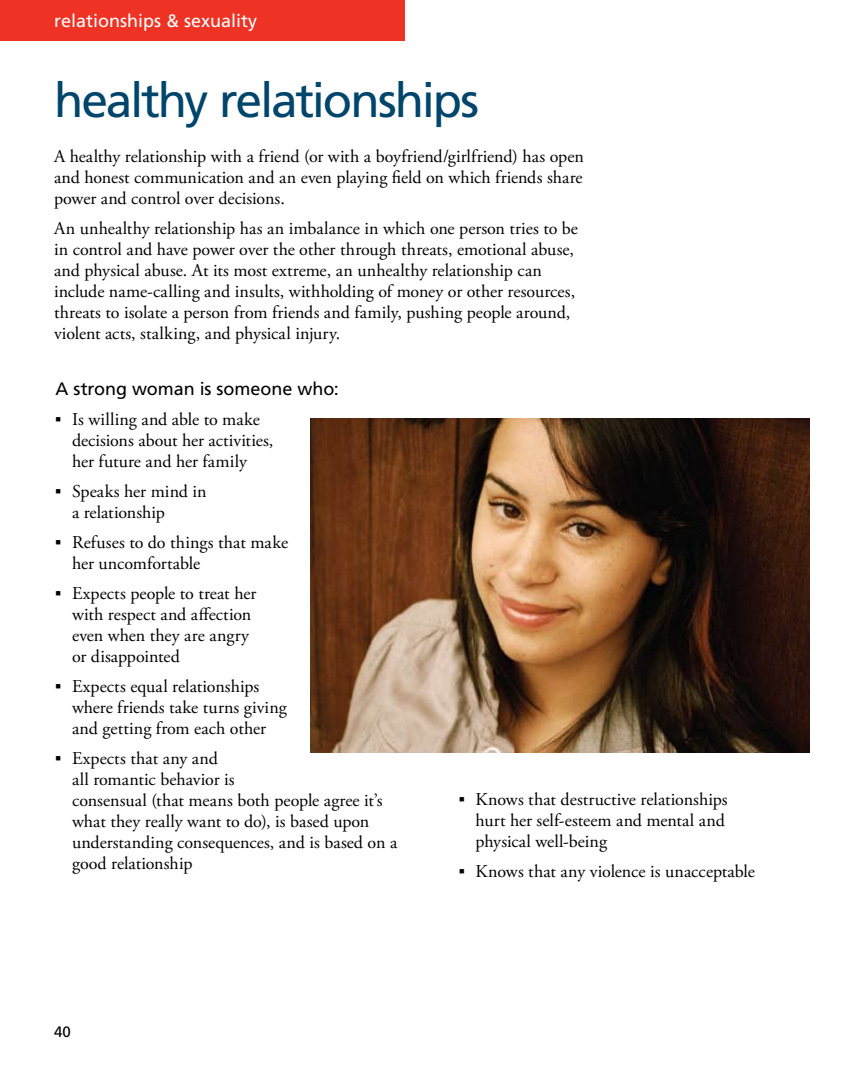
<style>
.page{position:relative;width:864px;height:1080px;background:#fff}
.page>*{position:absolute;margin:0;border:0;box-sizing:border-box;transform-origin:0 0}
.t1{font:48px "Frutiger LT Std";letter-spacing:-.045em;color:#00456b}
.t2{font:18px/21px "Adobe Garamond Pro";color:#000}
.t3{font:18px "Frutiger LT Std";letter-spacing:-.005em;color:#000}
.t4{font:18px "Frutiger LT Std";color:#fff}
.t5{font:15px "Frutiger LT Std";color:#000}
</style>
<div class="page">
<div style="left:0;top:0;width:405px;height:40px;background:#ee3224"></div>
<img style="left:311px;top:419px;width:499px;height:334px">
<p class="t4" style="left:54px;top:10px;width:205px">relationships &amp; sexuality</p>
<h1 class="t1" style="left:54px;top:72px;width:427px">healthy relationships</h1>
<p class="t2" style="left:54px;top:146px;width:531px;text-align:justify">A healthy relationship with a friend (or with a boyfriend/girlfriend) has open and honest communication and an even playing field on which friends share power and control over decisions.</p>
<p class="t2" style="left:54px;top:218px;width:526px">An unhealthy relationship has an imbalance in which one person tries to be in control and have power over the other through threats, emotional abuse, and physical abuse. At its most extreme, an unhealthy relationship can include name-calling and insults, withholding of money or other resources, threats to isolate a person from friends and family, pushing people around, violent acts, stalking, and physical injury.</p>
<p class="t3" style="left:56px;top:378px;width:285px">A strong woman is someone who:</p>
<p class="t2" style="left:72px;top:409px;width:203px;text-indent:-17px">■ Is willing and able to make decisions about her activities, her future and her family</p>
<p class="t2" style="left:72px;top:481px;width:136px;text-indent:-17px">■ Speaks her mind in a relationship</p>
<p class="t2" style="left:72px;top:532px;width:218px;text-indent:-17px">■ Refuses to do things that make her uncomfortable</p>
<p class="t2" style="left:72px;top:583px;width:186px;text-indent:-17px">■ Expects people to treat her with respect and affection even when they are angry or disappointed</p>
<p class="t2" style="left:72px;top:676px;width:216px;text-indent:-17px">■ Expects equal relationships where friends take turns giving and getting from each other</p>
<p class="t2" style="left:72px;top:748px;width:327px;text-indent:-17px">■ Expects that any and<br>all romantic behavior is<br>consensual (that means both people agree it’s what they really want to do), is based upon understanding consequences, and is based on a good relationship</p>
<p class="t5" style="left:54px;top:1023px;width:18px">40</p>
<p class="t2" style="left:476px;top:789px;width:254px;text-indent:-17px">■ Knows that destructive relationships hurt her self-esteem and mental and physical well-being</p>
<p class="t2" style="left:459px;top:861px;width:297px">■ Knows that any violence is unacceptable</p>
</div>
